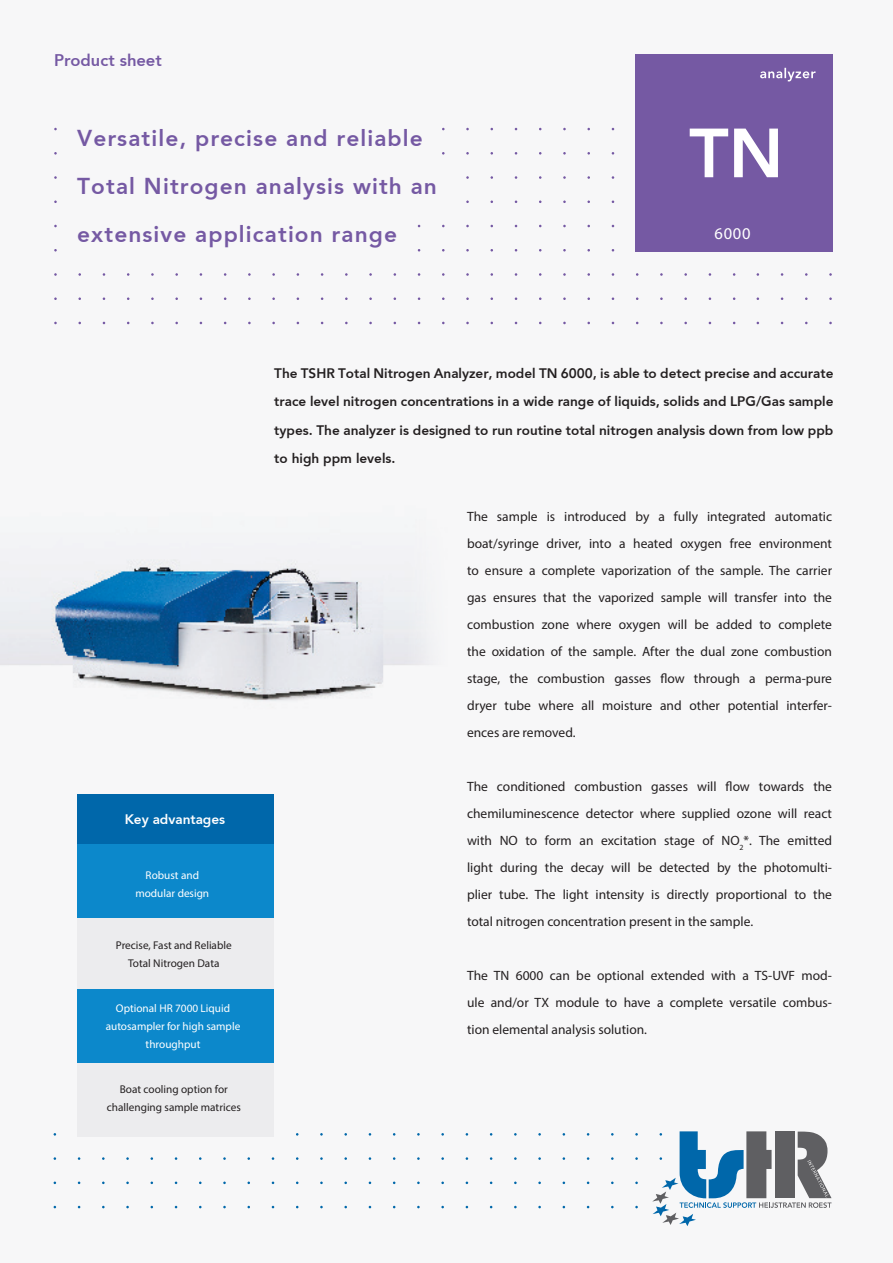
<style>
.page{position:relative;width:893px;height:1263px;background:#f7f7f8}
.page>*{position:absolute;margin:0;border:0;box-sizing:border-box;transform-origin:0 0}
.t1{font:800 22.5px/48px "Avenir";letter-spacing:.05em;color:#7559a3}
.t2{font:800 16.5px "Avenir";color:#7559a3}
.t3{font:16.5px "Myriad Pro";color:#fff}
.t4{font:13.5px/27px "Myriad Pro";color:#231f20;text-align:justify}
.t5{font:800 13.5px/28.5px "Avenir";color:#231f20;text-align:justify}
.t6{font:800 13.5px "Avenir";color:#fff}
.t7{font:11.25px "Myriad Pro";color:#231f20}
.t8{font:11.25px/18px "Myriad Pro";color:#fff;text-align:center}
</style>
<div class="page">
<svg style="left:652px;top:1131px;width:179px;height:95px"></svg>
<div style="left:635px;top:54px;width:197px;height:198px;background:#7559a3"></div>
<svg style="left:689px;top:128px;width:89px;height:50px"></svg>
<svg style="left:760px;top:68px;width:55px;height:13px"></svg>
<div style="left:78px;top:902px;width:196px;height:234px;background:#ececee"></div>
<div style="left:78px;top:794px;width:196px;height:64px;background:#0067aa"></div>
<div style="left:78px;top:989px;width:196px;height:73px;background:#0c88cb"></div>
<div style="left:78px;top:844px;width:196px;height:73px;background:#0c88cb"></div>
<img style="left:0;top:559px;width:424px;height:142px">
<p class="t2" style="left:54px;top:51px;width:109px">Product sheet</p>
<p class="t1" style="left:77px;top:114px;width:347px">Versatile, precise and reliable</p>
<p class="t1" style="left:77px;top:162px;width:361px">Total Nitrogen analysis with an extensive application range</p>
<p class="t3" style="left:714px;top:223px;width:38px">6000</p>
<p class="t5" style="left:274px;top:359px;width:561px">The TSHR Total Nitrogen Analyzer, model TN 6000, is able to detect precise and accurate trace level nitrogen concentrations in a wide range of liquids, solids and LPG/Gas sample types. The analyzer is designed to run routine total nitrogen analysis down from low ppb to high ppm levels.</p>
<p class="t6" style="left:125px;top:812px;width:102px">Key advantages</p>
<p class="t8" style="left:146px;top:866px;width:55px">Robust and</p>
<p class="t8" style="left:135px;top:884px;width:75px">modular design</p>
<p class="t7" style="left:116px;top:938px;width:117px">Precise, Fast and Reliable</p>
<p class="t7" style="left:128px;top:956px;width:93px">Total Nitrogen Data</p>
<p class="t8" style="left:106px;top:999px;width:136px">Optional HR 7000 Liquid autosampler for high sample throughput</p>
<p class="t7" style="left:120px;top:1082px;width:110px">Boat cooling option for</p>
<p class="t7" style="left:107px;top:1100px;width:135px">challenging sample matrices</p>
<p class="t4" style="left:467px;top:503px;width:366px">The sample is introduced by a fully integrated automatic boat/syringe driver, into a heated oxygen free environment to ensure a complete vaporization of the sample. The carrier gas ensures that the vaporized sample will transfer into the combustion zone where oxygen will be added to complete the oxidation of the sample. After the dual zone combustion stage, the combustion gasses flow through a perma-pure dryer tube where all moisture and other potential interfer&shy;ences are removed.</p>
<p class="t4" style="left:467px;top:773px;width:366px">The conditioned combustion gasses will flow towards the chemiluminescence detector where supplied ozone will react with NO to form an excitation stage of NO<sub>2</sub>*. The emitted light during the decay will be detected by the photomulti&shy;plier tube. The light intensity is directly proportional to the total nitrogen concentration present in the sample.</p>
<p class="t4" style="left:467px;top:962px;width:366px">The TN 6000 can be optional extended with a TS-UVF mod&shy;ule and/or TX module to have a complete versatile combus&shy;tion elemental analysis solution.</p>
</div>
